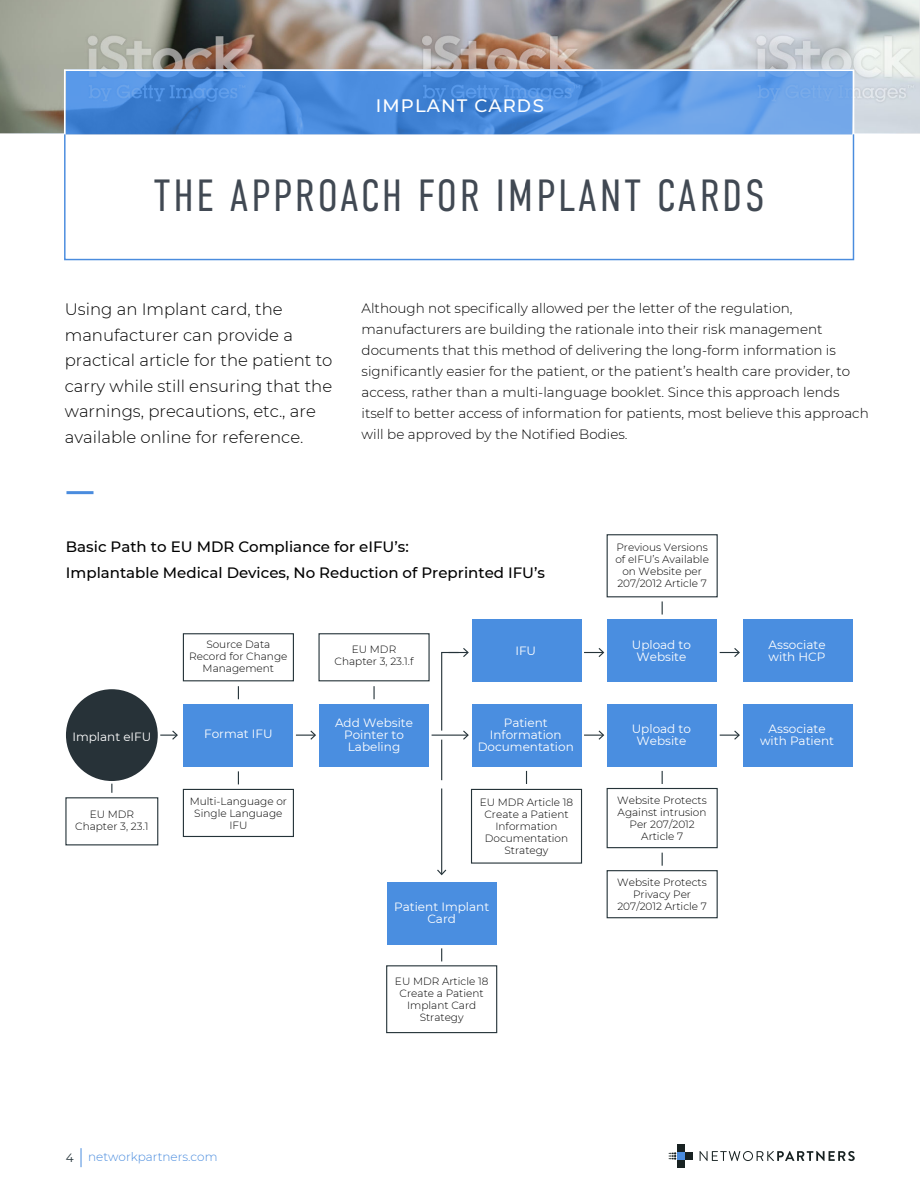
<style>
.page{position:relative;width:920px;height:1190px;background:#fff}
.page>*{position:absolute;margin:0;border:0;box-sizing:border-box;transform-origin:0 0}
.t1{font:300 45px "DIN Condensed";letter-spacing:.055em;color:#414953}
.t2{font:500 18px "Montserrat";letter-spacing:.06em;color:#fff}
.t3{font:300 16.5px/25.5px "Montserrat";color:#000}
.t4{font:500 15px/25.5px "Montserrat";color:#000}
.t5{font:300 13.5px/21px "Montserrat";color:#000}
.t6{font:12px/12px "Montserrat";color:#fff;text-align:center}
.t7{font:300 12px "Montserrat";color:#4a8cde}
.t8{font:12px "Montserrat";color:#243238}
.t9{font:300 10.5px/12px "Montserrat";color:#000;text-align:center}
</style>
<div class="page">
<img style="left:0;top:0;width:919px;height:133px">
<img style="left:67px;top:72px;width:784px;height:62px">
<div style="left:64px;top:69px;width:790px;height:68px;border:2px solid #fff"></div>
<div style="left:64px;top:134px;width:790px;height:126px;border:1px solid #4a8cde"></div>
<svg style="left:81px;top:1148px;width:1px;height:18px"></svg>
<div style="left:677px;top:1160px;width:7px;height:7px;background:#182222"></div>
<div style="left:677px;top:1151px;width:7px;height:8px;background:#4a8cde"></div>
<div style="left:685px;top:1151px;width:7px;height:8px;background:#182222"></div>
<div style="left:677px;top:1143px;width:7px;height:8px;background:#182222"></div>
<svg style="left:668px;top:1151px;width:10px;height:8px"></svg>
<svg style="left:699px;top:1151px;width:155px;height:9px"></svg>
<hr style="left:66px;top:491px;width:27px;height:3px;background:#4a8cde">
<div style="left:66px;top:689px;width:92px;height:91px;background:#273238;border-radius:50%"></div>
<div style="left:183px;top:703px;width:110px;height:63px;background:#4a8ee0"></div>
<div style="left:471px;top:619px;width:110px;height:62px;background:#4a8ee0"></div>
<div style="left:183px;top:788px;width:111px;height:48px;border:1px solid #253339"></div>
<div style="left:65px;top:797px;width:93px;height:48px;border:1px solid #253339"></div>
<div style="left:183px;top:633px;width:111px;height:48px;border:1px solid #253339"></div>
<div style="left:318px;top:633px;width:111px;height:48px;border:1px solid #253339"></div>
<div style="left:386px;top:965px;width:111px;height:67px;border:1px solid #253339"></div>
<svg style="left:373px;top:686px;width:1px;height:13px"></svg>
<svg style="left:441px;top:948px;width:1px;height:13px"></svg>
<svg style="left:661px;top:601px;width:1px;height:13px"></svg>
<svg style="left:661px;top:771px;width:1px;height:12px"></svg>
<svg style="left:526px;top:770px;width:1px;height:13px"></svg>
<hr style="left:441px;top:739px;width:1px;height:41px;background:#253339">
<svg style="left:661px;top:852px;width:1px;height:13px"></svg>
<svg style="left:238px;top:686px;width:1px;height:13px"></svg>
<svg style="left:238px;top:771px;width:1px;height:13px"></svg>
<div style="left:319px;top:703px;width:110px;height:63px;background:#4a8ee0"></div>
<div style="left:607px;top:619px;width:110px;height:62px;background:#4a8ee0"></div>
<div style="left:471px;top:788px;width:111px;height:75px;border:1px solid #253339"></div>
<div style="left:606px;top:787px;width:111px;height:61px;border:1px solid #253339"></div>
<div style="left:606px;top:869px;width:111px;height:49px;border:1px solid #253339"></div>
<div style="left:742px;top:619px;width:110px;height:62px;background:#4a8ee0"></div>
<div style="left:471px;top:703px;width:110px;height:63px;background:#4a8ee0"></div>
<div style="left:607px;top:703px;width:110px;height:63px;background:#4a8ee0"></div>
<div style="left:387px;top:881px;width:110px;height:63px;background:#4a8ee0"></div>
<div style="left:742px;top:703px;width:110px;height:63px;background:#4a8ee0"></div>
<div style="left:606px;top:534px;width:111px;height:63px;border:1px solid #253339"></div>
<svg style="left:160px;top:730px;width:18px;height:9px"></svg>
<svg style="left:296px;top:730px;width:20px;height:9px"></svg>
<hr style="left:431px;top:734px;width:36px;height:1px;background:#253339">
<svg style="left:584px;top:730px;width:20px;height:9px"></svg>
<hr style="left:441px;top:788px;width:1px;height:85px;background:#253339">
<svg style="left:437px;top:869px;width:9px;height:6px"></svg>
<svg style="left:584px;top:648px;width:20px;height:9px"></svg>
<svg style="left:719px;top:730px;width:20px;height:9px"></svg>
<svg style="left:440px;top:648px;width:28px;height:91px"></svg>
<svg style="left:719px;top:648px;width:20px;height:9px"></svg>
<h2 class="t2" style="left:376px;top:93px;width:169px">IMPLANT CARDS</h2>
<h1 class="t1" style="left:154px;top:170px;width:612px">THE APPROACH FOR IMPLANT CARDS</h1>
<p class="t3" style="left:65px;top:296px;width:269px">Using an Implant card, the manufacturer can provide a practical article for the patient to carry while still ensuring that the warnings, precautions, etc., are available online for reference.</p>
<p class="t5" style="left:361px;top:297px;width:508px">Although not specifically allowed per the letter of the regulation, manufacturers are building the rationale into their risk management documents that this method of delivering the long-form information is significantly easier for the patient, or the patient’s health care provider, to access, rather than a multi-language booklet. Since this approach lends itself to better access of information for patients, most believe this approach will be approved by the Notified Bodies.</p>
<p class="t4" style="left:66px;top:533px;width:480px">Basic Path to EU MDR Compliance for eIFU’s:<br>Implantable Medical Devices, No Reduction of Preprinted IFU’s</p>
<p class="t9" style="left:615px;top:541px;width:95px">Previous Versions of eIFU’s Available on Website per<br>207/2012 Article 7</p>
<p class="t9" style="left:189px;top:638px;width:100px">Source Data<br>Record for Change<br>Management</p>
<p class="t9" style="left:334px;top:643px;width:80px">EU MDR<br>Chapter 3, 23.1.f</p>
<p class="t6" style="left:515px;top:643px;width:22px">IFU</p>
<p class="t6" style="left:631px;top:638px;width:61px">Upload to<br>Website</p>
<p class="t6" style="left:768px;top:638px;width:59px;text-align:left">Associate with HCP</p>
<p class="t6" style="left:72px;top:729px;width:80px">Implant eIFU</p>
<p class="t6" style="left:204px;top:727px;width:70px">Format IFU</p>
<p class="t9" style="left:75px;top:808px;width:75px">EU MDR<br>Chapter 3, 23.1</p>
<p class="t9" style="left:190px;top:794px;width:99px">Multi-Language or<br>Single Language<br>IFU</p>
<p class="t6" style="left:335px;top:716px;width:79px">Add Website<br>Pointer to<br>Labeling</p>
<p class="t6" style="left:477px;top:716px;width:98px">Patient<br>Information<br>Documentation</p>
<p class="t6" style="left:631px;top:722px;width:61px">Upload to<br>Website</p>
<p class="t9" style="left:479px;top:795px;width:95px">EU MDR Article 18<br>Create a Patient<br>Information<br>Documentation<br>Strategy</p>
<p class="t9" style="left:617px;top:794px;width:91px">Website Protects<br>Against intrusion<br>Per 207/2012<br>Article 7</p>
<p class="t9" style="left:617px;top:875px;width:91px">Website Protects<br>Privacy Per<br>207/2012 Article 7</p>
<p class="t6" style="left:394px;top:900px;width:96px">Patient Implant<br>Card</p>
<p class="t9" style="left:395px;top:975px;width:95px">EU MDR Article 18<br>Create a Patient<br>Implant Card<br>Strategy</p>
<p class="t8" style="left:66px;top:1149px;width:9px">4</p>
<p class="t7" style="left:88px;top:1147px;width:131px">networkpartners.com</p>
<p class="t6" style="left:759px;top:722px;width:75px">Associate with Patient</p>
</div>
